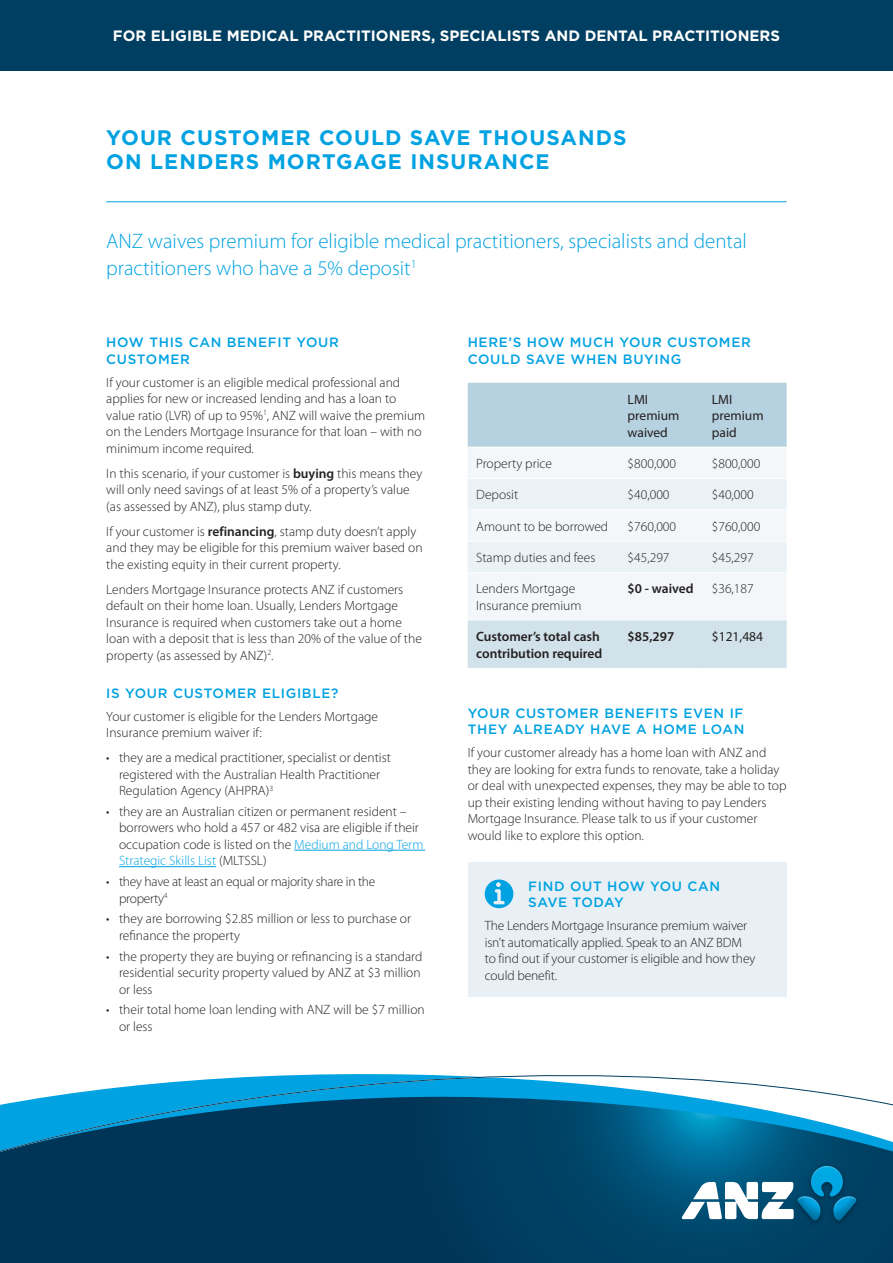
<style>
.page{position:relative;width:893px;height:1263px;background:#fff}
.page>*{position:absolute;margin:0;border:0;box-sizing:border-box;transform-origin:0 0}
.t1{font:300 21px/27px "Myriad Pro";color:#00a2e1}
.t2{font:700 21px/24px "Gotham";letter-spacing:.05em;color:#00a2e1}
.t3{font:700 15px "Gotham";color:#fff}
.t4{font:300 13.5px/16.5px "Myriad Pro";color:#231f20}
.t5{font:500 13.5px/16.5px "Gotham";letter-spacing:.05em;color:#00a2e1}
.t6{font:600 13.5px/16.5px "Myriad Pro";color:#231f20}
.t7{font:300 13.5px/16.5px "Myriad Pro";letter-spacing:-.02em;color:#231f20}
.t8{font:13.5px/16.5px "Myriad Pro";color:#231f20}
.s1{font-weight:600}
.s2{color:#00a2e1}
</style>
<div class="page">
<svg style="left:0;top:1172px;width:893px;height:91px;background:#003a5c"></svg>
<svg style="left:0;top:1074px;width:893px;height:98px"></svg>
<img style="left:786px;top:1157px;width:81px;height:77px">
<svg style="left:682px;top:1166px;width:115px;height:55px"></svg>
<img style="left:797px;top:1166px;width:60px;height:55px">
<hr style="left:294px;top:850px;width:131px;height:1px;background:#00a2e1">
<hr style="left:119px;top:866px;width:97px;height:1px;background:#00a2e1">
<div style="left:468px;top:383px;width:319px;height:64px;background:#b6d1df"></div>
<div style="left:468px;top:448px;width:319px;height:173px;background:#f3f7f9"></div>
<svg style="left:468px;top:479px;width:319px;height:93px"></svg>
<div style="left:468px;top:621px;width:319px;height:47px;background:#d2e2ea"></div>
<hr style="left:468px;top:478px;width:151px;height:1px;background:#fff">
<hr style="left:619px;top:478px;width:84px;height:1px;background:#fff">
<hr style="left:703px;top:478px;width:84px;height:1px;background:#fff">
<hr style="left:468px;top:509px;width:151px;height:1px;background:#fff">
<hr style="left:619px;top:509px;width:84px;height:1px;background:#fff">
<hr style="left:703px;top:509px;width:84px;height:1px;background:#fff">
<hr style="left:468px;top:541px;width:151px;height:1px;background:#fff">
<hr style="left:619px;top:541px;width:84px;height:1px;background:#fff">
<hr style="left:703px;top:541px;width:84px;height:1px;background:#fff">
<hr style="left:468px;top:572px;width:151px;height:1px;background:#fff">
<hr style="left:619px;top:572px;width:84px;height:1px;background:#fff">
<hr style="left:703px;top:572px;width:84px;height:1px;background:#fff">
<div style="left:468px;top:862px;width:319px;height:135px;background:#e8f0f5"></div>
<svg style="left:485px;top:879px;width:28px;height:29px"></svg>
<hr style="left:106px;top:201px;width:681px;height:1px;background:#00a2e1">
<div style="left:0;top:0;width:893px;height:70px;background:#003f61"></div>
<p class="t3" style="left:113px;top:27px;width:669px">FOR ELIGIBLE MEDICAL PRACTITIONERS, SPECIALISTS AND DENTAL PRACTITIONERS</p>
<h1 class="t2" style="left:106px;top:125px;width:522px">YOUR CUSTOMER COULD SAVE THOUSANDS<br>ON LENDERS MORTGAGE INSURANCE</h1>
<h1 class="t1" style="left:106px;top:227px;width:642px">ANZ waives premium for eligible medical practitioners, specialists and dental practitioners who have a 5% deposit<sup>1</sup></h1>
<p class="t5" style="left:106px;top:334px;width:234px">HOW THIS CAN BENEFIT YOUR<br>CUSTOMER</p>
<p class="t4" style="left:106px;top:374px;width:320px">If your customer is an eligible medical professional and applies for new or increased lending and has a loan to value ratio (LVR) of up to 95%<sup>1</sup>, ANZ will waive the premium on the Lenders Mortgage Insurance for that loan – with no minimum income required.</p>
<p class="t4" style="left:106px;top:465px;width:318px">In this scenario, if your customer is <span class="s1">buying</span> this means they will only need savings of at least 5% of a property’s value (as assessed by ANZ), plus stamp duty.</p>
<p class="t4" style="left:106px;top:523px;width:318px">If your customer is <span class="s1">refinancing</span>, stamp duty doesn’t apply and they may be eligible for this premium waiver based on the existing equity in their current property.</p>
<p class="t4" style="left:106px;top:581px;width:317px">Lenders Mortgage Insurance protects ANZ if customers default on their home loan. Usually, Lenders Mortgage Insurance is required when customers take out a home loan with a deposit that is less than 20% of the value of the property (as assessed by ANZ)<sup>2</sup>.</p>
<p class="t5" style="left:106px;top:684px;width:234px">IS YOUR CUSTOMER ELIGIBLE?</p>
<p class="t4" style="left:106px;top:708px;width:273px">Your customer is eligible for the Lenders Mortgage<br>Insurance premium waiver if:</p>
<p class="t4" style="left:119px;top:749px;width:273px;text-indent:-13px">• they are a medical practitioner, specialist or dentist registered with the Australian Health Practitioner<br>Regulation Agency (AHPRA)<sup>3</sup></p>
<p class="t4" style="left:119px;top:803px;width:306px;text-indent:-13px">• they are an Australian citizen or permanent resident – borrowers who hold a 457 or 482 visa are eligible if their occupation code is listed on the <span class="s2">Medium and Long Term Strategic Skills List</span> (MLTSSL)</p>
<p class="t7" style="left:119px;top:873px;width:258px;text-indent:-13px">• they have at least an equal or majority share in the property<sup>4</sup></p>
<p class="t4" style="left:119px;top:910px;width:293px;text-indent:-13px">• they are borrowing $2.85 million or less to purchase or refinance the property</p>
<p class="t4" style="left:119px;top:948px;width:305px;text-indent:-13px">• the property they are buying or refinancing is a standard residential security property valued by ANZ at $3 million or less</p>
<p class="t4" style="left:119px;top:1001px;width:307px;text-indent:-13px">• their total home loan lending with ANZ will be $7 million or less</p>
<p class="t5" style="left:468px;top:334px;width:285px">HERE’S HOW MUCH YOUR CUSTOMER<br>COULD SAVE WHEN BUYING</p>
<p class="t8" style="left:628px;top:390px;width:53px">LMI premium waived</p>
<p class="t8" style="left:712px;top:390px;width:53px">LMI premium paid</p>
<p class="t4" style="left:476px;top:455px;width:77px">Property price</p>
<p class="t4" style="left:628px;top:455px;width:50px">$800,000</p>
<p class="t4" style="left:712px;top:455px;width:50px">$800,000</p>
<p class="t4" style="left:476px;top:486px;width:44px">Deposit</p>
<p class="t4" style="left:628px;top:486px;width:43px">$40,000</p>
<p class="t4" style="left:712px;top:486px;width:43px">$40,000</p>
<p class="t4" style="left:476px;top:518px;width:134px">Amount to be borrowed</p>
<p class="t4" style="left:628px;top:518px;width:50px">$760,000</p>
<p class="t4" style="left:712px;top:518px;width:50px">$760,000</p>
<p class="t4" style="left:476px;top:549px;width:121px">Stamp duties and fees</p>
<p class="t4" style="left:628px;top:549px;width:43px">$45,297</p>
<p class="t4" style="left:712px;top:549px;width:43px">$45,297</p>
<p class="t4" style="left:476px;top:581px;width:107px">Lenders Mortgage<br>Insurance premium</p>
<p class="t6" style="left:628px;top:580px;width:68px">$0 - waived</p>
<p class="t4" style="left:712px;top:581px;width:43px">$36,187</p>
<p class="t6" style="left:476px;top:628px;width:128px">Customer’s total cash contribution required</p>
<p class="t6" style="left:628px;top:628px;width:48px">$85,297</p>
<p class="t8" style="left:712px;top:628px;width:53px">$121,484</p>
<p class="t5" style="left:468px;top:704px;width:278px">YOUR CUSTOMER BENEFITS EVEN IF<br>THEY ALREADY HAVE A HOME LOAN</p>
<p class="t4" style="left:468px;top:744px;width:320px">If your customer already has a home loan with ANZ and they are looking for extra funds to renovate, take a holiday or deal with unexpected expenses, they may be able to top up their existing lending without having to pay Lenders Mortgage Insurance. Please talk to us if your customer would like to explore this option.</p>
<p class="t5" style="left:528px;top:877px;width:193px">FIND OUT HOW YOU CAN<br>SAVE TODAY</p>
<p class="t4" style="left:485px;top:917px;width:272px">The Lenders Mortgage Insurance premium waiver isn’t automatically applied. Speak to an ANZ BDM to find out if your customer is eligible and how they could benefit.</p>
</div>
